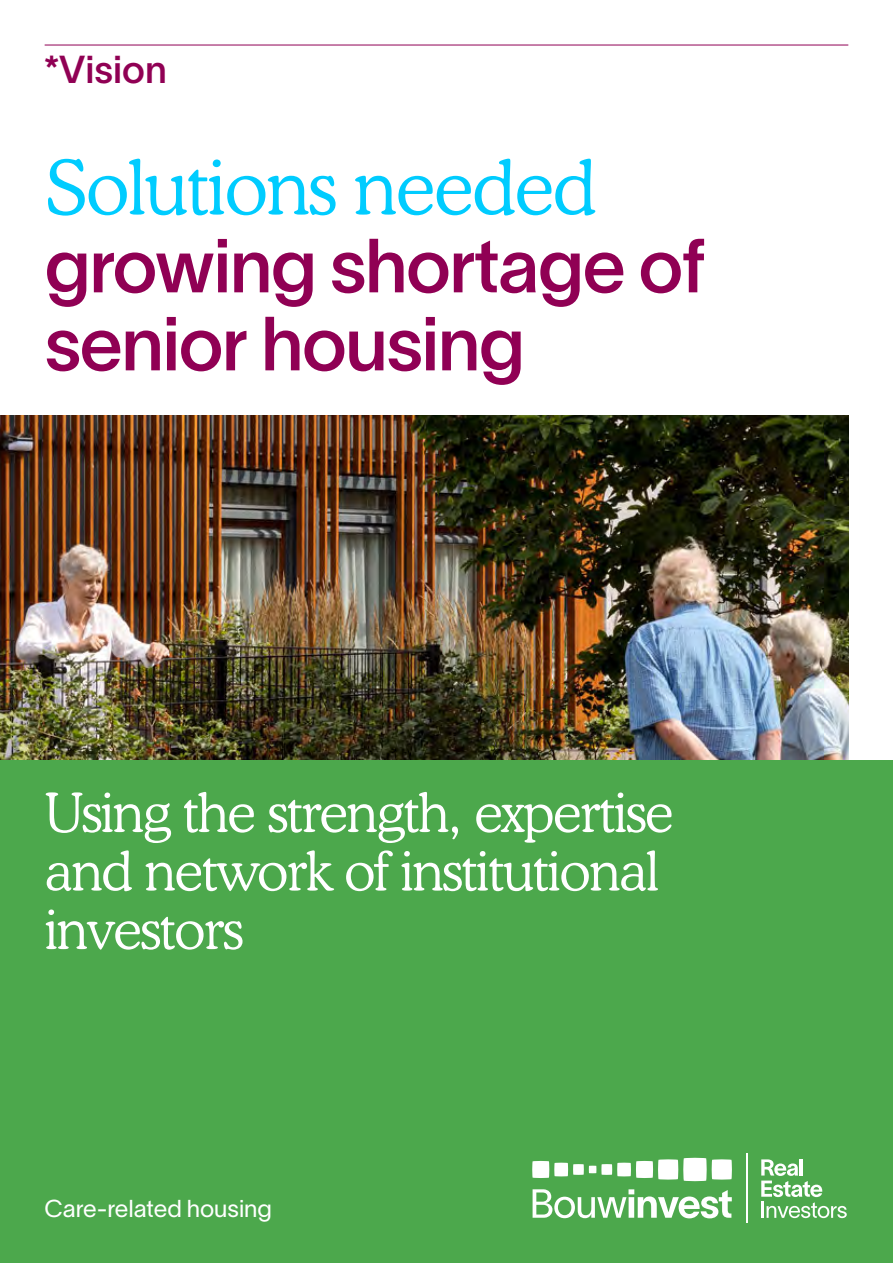
<style>
.page{position:relative;width:893px;height:1263px;background:#fff}
.page>*{position:absolute;margin:0;border:0;box-sizing:border-box;transform-origin:0 0}
.t1{font:75px "Lausanne 500";letter-spacing:-.02em;color:#900054}
.t2{font:300 75px "Cooper BT";letter-spacing:-.02em;color:#0cf}
.t3{font:300 53.85px "Cooper BT";letter-spacing:-.025em;color:#fff}
.t4{font:38.25px "Lausanne 500";color:#900054}
.t5{font:24px "Lausanne 300";color:#fff}
</style>
<div class="page">
<img style="left:0;top:415px;width:848px;height:345px">
<div style="left:0;top:760px;width:893px;height:503px;background:#4ca84c"></div>
<svg style="left:761px;top:1159px;width:86px;height:59px"></svg>
<hr style="left:746px;top:1153px;width:1px;height:70px;background:#fff">
<svg style="left:533px;top:1189px;width:199px;height:29px"></svg>
<svg style="left:532px;top:1158px;width:200px;height:23px"></svg>
<hr style="left:45px;top:45px;width:803px;height:1px;background:#900054">
<p class="t4" style="left:45px;top:46px;width:124px">*Vision</p>
<p class="t2" style="left:45px;top:142px;width:553px">Solutions needed</p>
<p class="t1" style="left:45px;top:219px;width:663px">growing shortage of</p>
<p class="t1" style="left:45px;top:297px;width:482px">senior housing</p>
<p class="t3" style="left:45px;top:780px;width:630px">Using the strength, expertise</p>
<p class="t3" style="left:45px;top:838px;width:616px">and network of institutional</p>
<p class="t3" style="left:45px;top:897px;width:200px">investors</p>
<p class="t5" style="left:45px;top:1194px;width:229px">Care-related housing</p>
</div>
